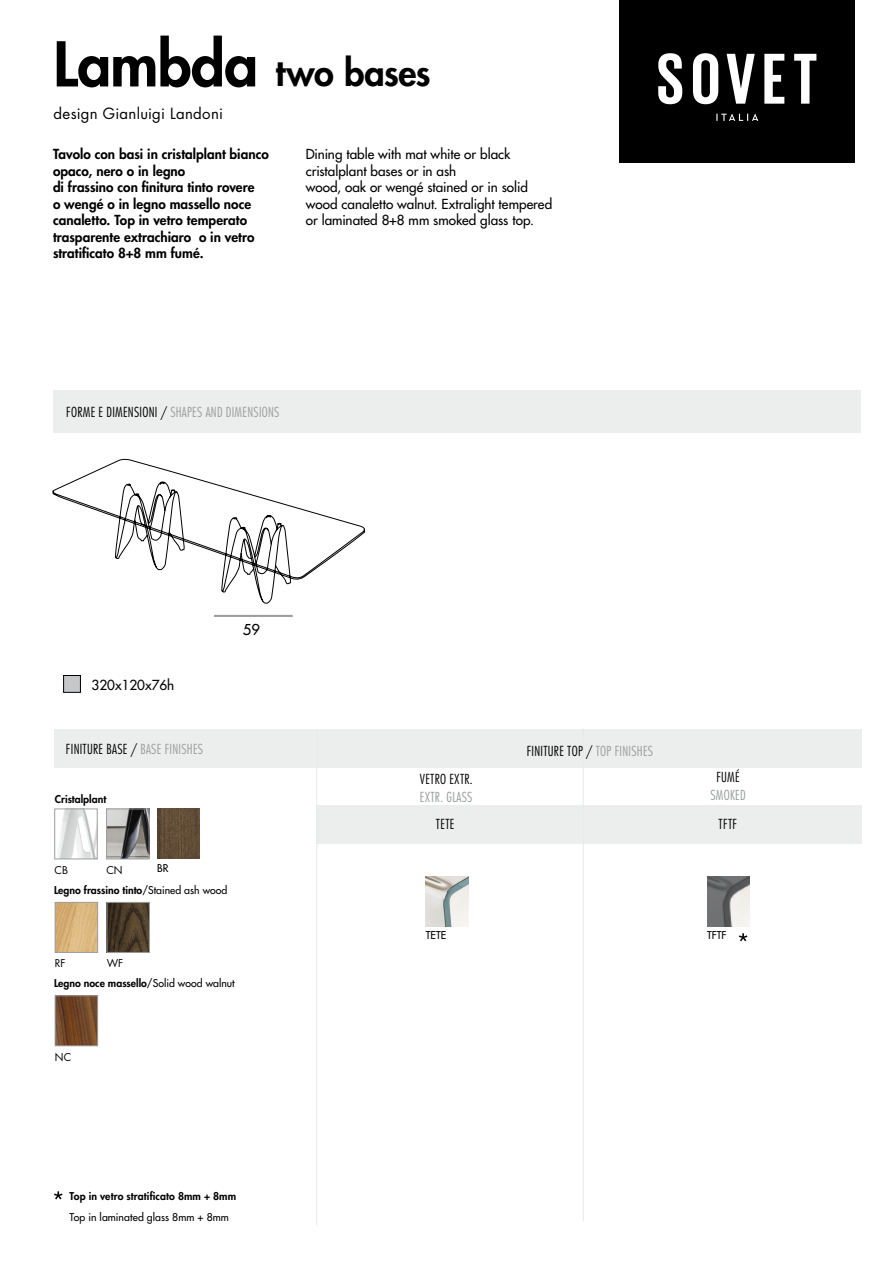
<style>
.page{position:relative;width:893px;height:1263px;background:#fff}
.page>*{position:absolute;margin:0;border:0;box-sizing:border-box;transform-origin:0 0}
.t1{font:800 36px "Futura Std";letter-spacing:-.015em;color:#000}
.t2{font:15px "Futura Std";letter-spacing:.015em;color:#000}
.t3{font:500 14.7px "Futura Std";color:#000}
.t4{font:800 13.5px/16.5px "Futura Std";letter-spacing:.005em;color:#000}
.t5{font:500 13.5px/16.5px "Futura Std";color:#000}
.t6{font:300 condensed 13.5px "Futura Std";letter-spacing:.02em;color:#000}
.t7{font:300 condensed 13.5px "Futura Std";letter-spacing:.02em;color:#9c9e9f}
.t8{font:300 condensed 13.5px "Futura Std";letter-spacing:.02em;color:#9a9c9d}
.t9{font:800 10.5px "Futura Std";color:#000}
.t10{font:500 10.5px "Futura Std";color:#000}
.t11{font:10.5px "Futura Std";color:#000}
.s1{font-size:60px}
.s2{color:#000}
.s3{color:#9c9e9f}
.s4{font-weight:500}
</style>
<div class="page">
<div style="left:620px;top:0;width:235px;height:163px;background:#000"></div>
<svg style="left:716px;top:114px;width:42px;height:7px"></svg>
<svg style="left:658px;top:53px;width:158px;height:51px"></svg>
<div style="left:53px;top:390px;width:808px;height:43px;background:#eceded"></div>
<div style="left:54px;top:729px;width:808px;height:38px;background:#eceded"></div>
<div style="left:316px;top:805px;width:546px;height:38px;background:#eceded"></div>
<hr style="left:316px;top:729px;width:1px;height:497px;background:#e8e9e9">
<hr style="left:583px;top:728px;width:1px;height:493px;background:#e8e9e9">
<img style="left:426px;top:876px;width:42px;height:50px">
<img style="left:707px;top:876px;width:43px;height:50px">
<img style="left:58px;top:811px;width:37px;height:46px">
<div style="left:55px;top:809px;width:42px;height:50px;border:1px solid #9c9e9f"></div>
<img style="left:108px;top:811px;width:39px;height:46px">
<div style="left:106px;top:809px;width:43px;height:50px;border:1px solid #9c9e9f"></div>
<img style="left:57px;top:904px;width:39px;height:47px">
<div style="left:55px;top:902px;width:43px;height:51px;border:1px solid #9c9e9f"></div>
<img style="left:109px;top:904px;width:39px;height:47px">
<div style="left:107px;top:902px;width:43px;height:51px;border:1px solid #9c9e9f"></div>
<img style="left:57px;top:997px;width:39px;height:47px">
<div style="left:55px;top:995px;width:43px;height:51px;border:1px solid #9c9e9f"></div>
<div style="left:64px;top:675px;width:16px;height:17px;background:#c6c7c8"></div>
<div style="left:64px;top:675px;width:17px;height:17px;border:1px solid #000"></div>
<svg style="left:52px;top:458px;width:314px;height:145px"></svg>
<hr style="left:214px;top:615px;width:79px;height:2px;background:#9c9e9f">
<svg style="left:739px;top:933px;width:8px;height:8px"></svg>
<svg style="left:54px;top:1191px;width:9px;height:8px"></svg>
<img style="left:157px;top:808px;width:43px;height:50px">
<h1 class="t1" style="left:53px;top:50px;width:379px"><span class="s1">Lambda</span> two bases</h1>
<p class="t2" style="left:53px;top:104px;width:171px">design Gianluigi Landoni</p>
<p class="t4" style="left:53px;top:146px;width:217px">Tavolo con basi in cristalplant bianco opaco, nero o in legno<br>di frassino con finitura tinto rovere<br>o wengé o in legno massello noce canaletto. Top in vetro temperato trasparente extrachiaro o in vetro stratificato 8+8 mm fumé.</p>
<p class="t5" style="left:306px;top:146px;width:248px">Dining table with mat white or black cristalplant bases or in ash<br>wood, oak or wengé stained or in solid wood canaletto walnut. Extralight tempered or laminated 8+8 mm smoked glass top.</p>
<p class="t7" style="left:66px;top:404px;width:215px"><span class="s2">FORME E DIMENSIONI /</span> SHAPES AND DIMENSIONS</p>
<p class="t5" style="left:92px;top:676px;width:84px">320x120x76h</p>
<p class="t6" style="left:66px;top:741px;width:139px">FINITURE BASE / <span class="s3">BASE FINISHES</span></p>
<p class="t9" style="left:55px;top:792px;width:53px">Cristalplant</p>
<p class="t3" style="left:243px;top:620px;width:18px">59</p>
<p class="t11" style="left:55px;top:863px;width:15px">CB</p>
<p class="t11" style="left:106px;top:863px;width:18px">CN</p>
<p class="t10" style="left:157px;top:861px;width:13px">BR</p>
<p class="t9" style="left:54px;top:883px;width:175px">Legno frassino tinto<span class="s4">/Stained ash wood</span></p>
<p class="t11" style="left:55px;top:957px;width:12px">RF</p>
<p class="t11" style="left:107px;top:957px;width:18px">WF</p>
<p class="t9" style="left:54px;top:976px;width:182px">Legno noce massello<span class="s4">/Solid wood walnut</span></p>
<p class="t11" style="left:55px;top:1050px;width:18px">NC</p>
<p class="t9" style="left:69px;top:1189px;width:168px">Top in vetro stratificato 8mm + 8mm</p>
<p class="t10" style="left:69px;top:1210px;width:161px">Top in laminated glass 8mm + 8mm</p>
<p class="t6" style="left:420px;top:771px;width:54px">VETRO EXTR.</p>
<p class="t8" style="left:420px;top:789px;width:54px">EXTR. GLASS</p>
<p class="t6" style="left:436px;top:816px;width:20px">TETE</p>
<p class="t6" style="left:527px;top:743px;width:128px">FINITURE TOP / <span class="s3">TOP FINISHES</span></p>
<p class="t6" style="left:716px;top:769px;width:25px">FUMÉ</p>
<p class="t8" style="left:710px;top:787px;width:37px">SMOKED</p>
<p class="t6" style="left:718px;top:816px;width:20px">TFTF</p>
<p class="t10" style="left:426px;top:929px;width:22px">TETE</p>
<p class="t10" style="left:707px;top:929px;width:21px">TFTF</p>
</div>
